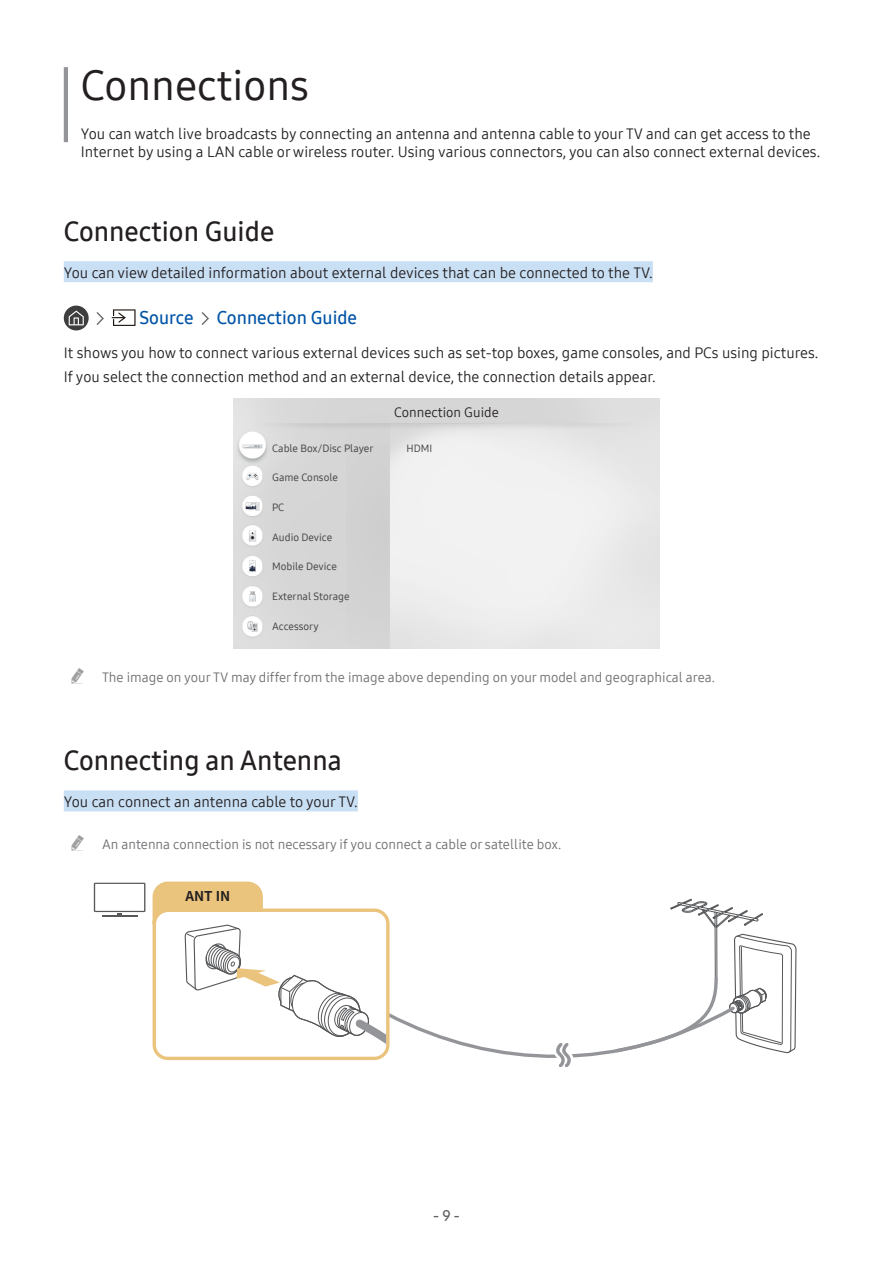
<style>
.page{position:relative;width:893px;height:1263px;background:#fff}
.page>*{position:absolute;margin:0;border:0;box-sizing:border-box;transform-origin:0 0}
.Chapter{font:42px "Samsung One 500";color:#231f20}
.Heading1{font:27px "Samsung One 600";color:#231f20}
.Description-navi{font:18px "Samsung One 600";color:#0154a6}
.Chapter-Info{font:15px/18px "Samsung One 400";color:#231f20}
.Description{font:15px/24px "Samsung One 400";color:#231f20}
.Heading1-Info{font:15px "Samsung One 400";color:#231f20}
.page_number{font:15px "Samsung One 600";color:#636366}
.t1{font:13.5px "Samsung One 400";color:#6c6d70}
.Description-Center-C{font:13.5px "Samsung One 400";color:#231f20}
.t2{font:700 13.5px "Noto Sans CJ Kkr";color:#231f20}
.Description-Cell{font:10.5px "Samsung One 500";color:#464646}
</style>
<div class="page">
<hr style="left:64px;top:67px;width:4px;height:75px;background:#939598">
<div style="left:64px;top:261px;width:589px;height:21px;background:#c9dff4"></div>
<div style="left:64px;top:790px;width:294px;height:21px;background:#c9dff4"></div>
<svg style="left:64px;top:306px;width:25px;height:24px"></svg>
<svg style="left:69px;top:311px;width:15px;height:14px"></svg>
<svg style="left:97px;top:312px;width:7px;height:13px"></svg>
<svg style="left:112px;top:309px;width:24px;height:17px"></svg>
<svg style="left:202px;top:312px;width:7px;height:13px"></svg>
<img style="left:234px;top:398px;width:425px;height:250px">
<svg style="left:94px;top:881px;width:703px;height:186px"></svg>
<hr style="left:102px;top:915px;width:35px;height:2px;background:#57585a">
<p class="Chapter" style="left:81px;top:57px;width:230px">Connections</p>
<p class="Chapter-Info" style="left:81px;top:124px;width:741px">You can watch live broadcasts by connecting an antenna and antenna cable to your TV and can get access to the<br>Internet by using a LAN cable or wireless router. Using various connectors, you can also connect external devices.</p>
<p class="Heading1" style="left:64px;top:213px;width:212px">Connection Guide</p>
<p class="Heading1-Info" style="left:64px;top:262px;width:591px">You can view detailed information about external devices that can be connected to the TV.</p>
<p class="Description-navi" style="left:140px;top:306px;width:56px">Source</p>
<p class="Description-navi" style="left:217px;top:306px;width:142px">Connection Guide</p>
<p class="Description" style="left:64px;top:340px;width:756px">It shows you how to connect various external devices such as set-top boxes, game consoles, and PCs using pictures.<br>If you select the connection method and an external device, the connection details appear.</p>
<p class="Description-Center-C" style="left:394px;top:403px;width:106px">Connection Guide</p>
<p class="Description-Cell" style="left:272px;top:441px;width:103px">Cable Box/Disc Player</p>
<p class="Description-Cell" style="left:407px;top:441px;width:27px">HDMI</p>
<p class="Description-Cell" style="left:272px;top:470px;width:67px">Game Console</p>
<p class="Description-Cell" style="left:272px;top:500px;width:14px">PC</p>
<p class="Description-Cell" style="left:272px;top:530px;width:62px">Audio Device</p>
<p class="Description-Cell" style="left:272px;top:559px;width:66px">Mobile Device</p>
<p class="Description-Cell" style="left:272px;top:589px;width:79px">External Storage</p>
<p class="Description-Cell" style="left:272px;top:619px;width:48px">Accessory</p>
<p class="t1" style="left:102px;top:668px;width:614px">The image on your TV may differ from the image above depending on your model and geographical area.</p>
<p class="Heading1" style="left:64px;top:742px;width:279px">Connecting an Antenna</p>
<p class="Heading1-Info" style="left:64px;top:791px;width:296px">You can connect an antenna cable to your TV.</p>
<p class="t1" style="left:102px;top:835px;width:461px">An antenna connection is not necessary if you connect a cable or satellite box.</p>
<p class="t2" style="left:185px;top:889px;width:46px">ANT IN</p>
<p class="page_number" style="left:433px;top:1205px;width:28px">- 9 -</p>
</div>
